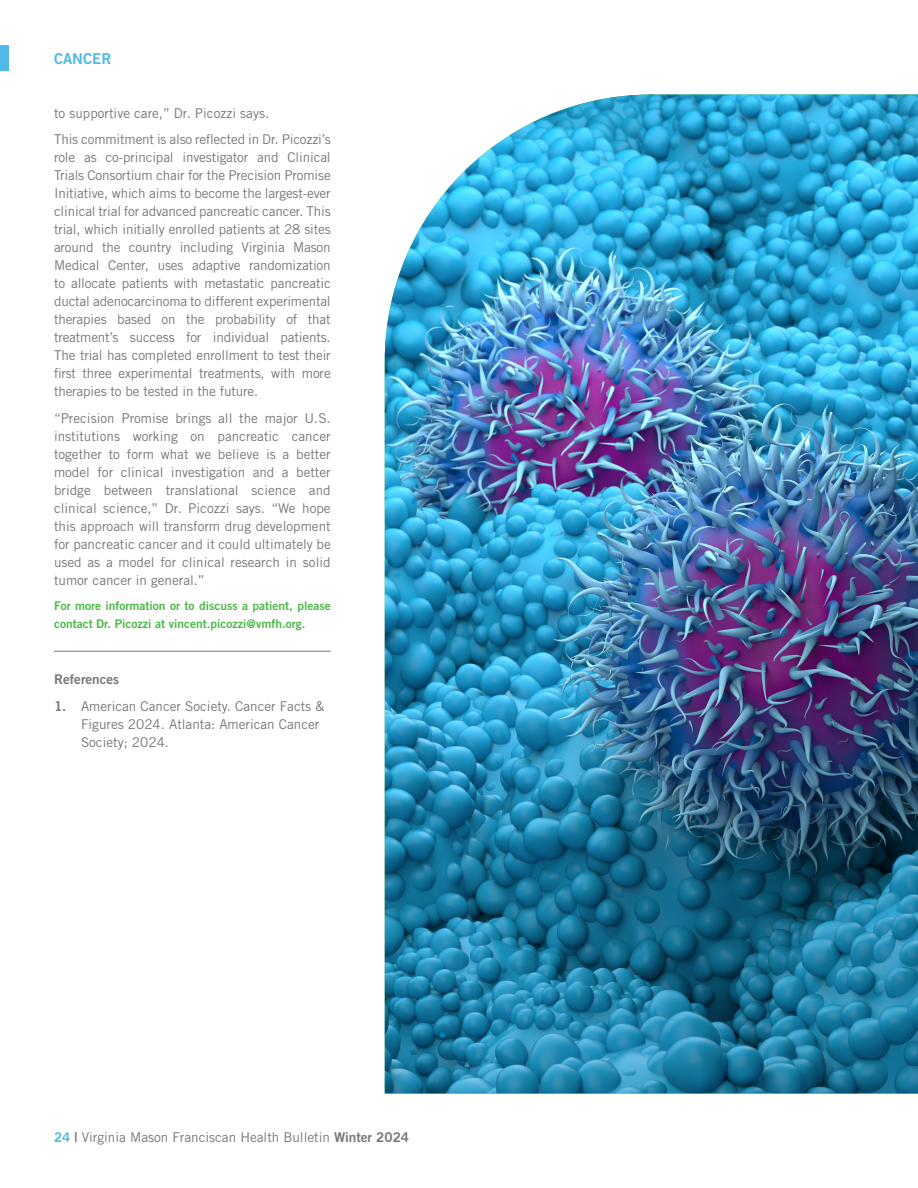
<style>
.page{position:relative;width:918px;height:1188px;background:#fff}
.page>*{position:absolute;margin:0;border:0;box-sizing:border-box;transform-origin:0 0}
.t1{font:15px "Trade Gothic LT Std Bd 2";color:#50b9e6}
.body_copy{font:13.5px/18px "Trade Gothic LT Std";color:#767779;text-align:justify}
.t2{font:13.5px "Trade Gothic LT Std Bd 2";color:#767779}
.More_Info{font:12px/18px "Trade Gothic LT Std Bd 2";color:#4cb848}
.s1{font-family:"Trade Gothic LT Std Bd 2"}
.s2{font-family:"Trade Gothic LT Std Bd 2";color:#50b9e6}
</style>
<div class="page">
<div style="left:0;top:45px;width:8px;height:26px;background:#50b9e6"></div>
<hr style="left:54px;top:651px;width:277px;height:1px;background:#767779">
<img style="left:385px;top:94px;width:533px;height:1000px">
<p class="t1" style="left:54px;top:49px;width:20px">Cancer</p>
<p class="body_copy" style="left:54px;top:104px;width:217px">to supportive care,” Dr. Picozzi says.</p>
<p class="body_copy" style="left:54px;top:130px;width:278px">This commitment is also reflected in Dr. Picozzi’s role as co-principal investigator and Clinical Trials Consortium chair for the Precision Promise Initiative, which aims to become the largest-ever clinical trial for advanced pancreatic cancer. This trial, which initially enrolled patients at 28 sites around the country including Virginia Mason Medical Center, uses adaptive randomization to allocate patients with metastatic pancreatic ductal adenocarcinoma to different experimental therapies based on the probability of that treatment’s success for individual patients.<br>The trial has completed enrollment to test their first three experimental treatments, with more therapies to be tested in the future.</p>
<p class="body_copy" style="left:54px;top:409px;width:278px">“Precision Promise brings all the major U.S. institutions working on pancreatic cancer together to form what we believe is a better model for clinical investigation and a better bridge between translational science and clinical science,” Dr. Picozzi says. “We hope this approach will transform drug development for pancreatic cancer and it could ultimately be used as a model for clinical research in solid tumor cancer in general.”</p>
<p class="More_Info" style="left:54px;top:596px;width:278px">For more information or to discuss a patient, please contact Dr. Picozzi at vincent.picozzi@vmfh.org.</p>
<h3 class="t2" style="left:54px;top:671px;width:67px">References</h3>
<p class="body_copy" style="left:81px;top:697px;width:245px;text-align:left;text-indent:-27px"><span class="s1">1.</span> American Cancer Society. Cancer Facts &amp;<br>Figures 2024. Atlanta: American Cancer<br>Society; 2024.</p>
<p class="body_copy" style="left:54px;top:1128px;width:357px"><span class="s2">24</span> <span class="s1">|</span> Virginia Mason Franciscan Health Bulletin <span class="s1">Winter 2024</span></p>
</div>
